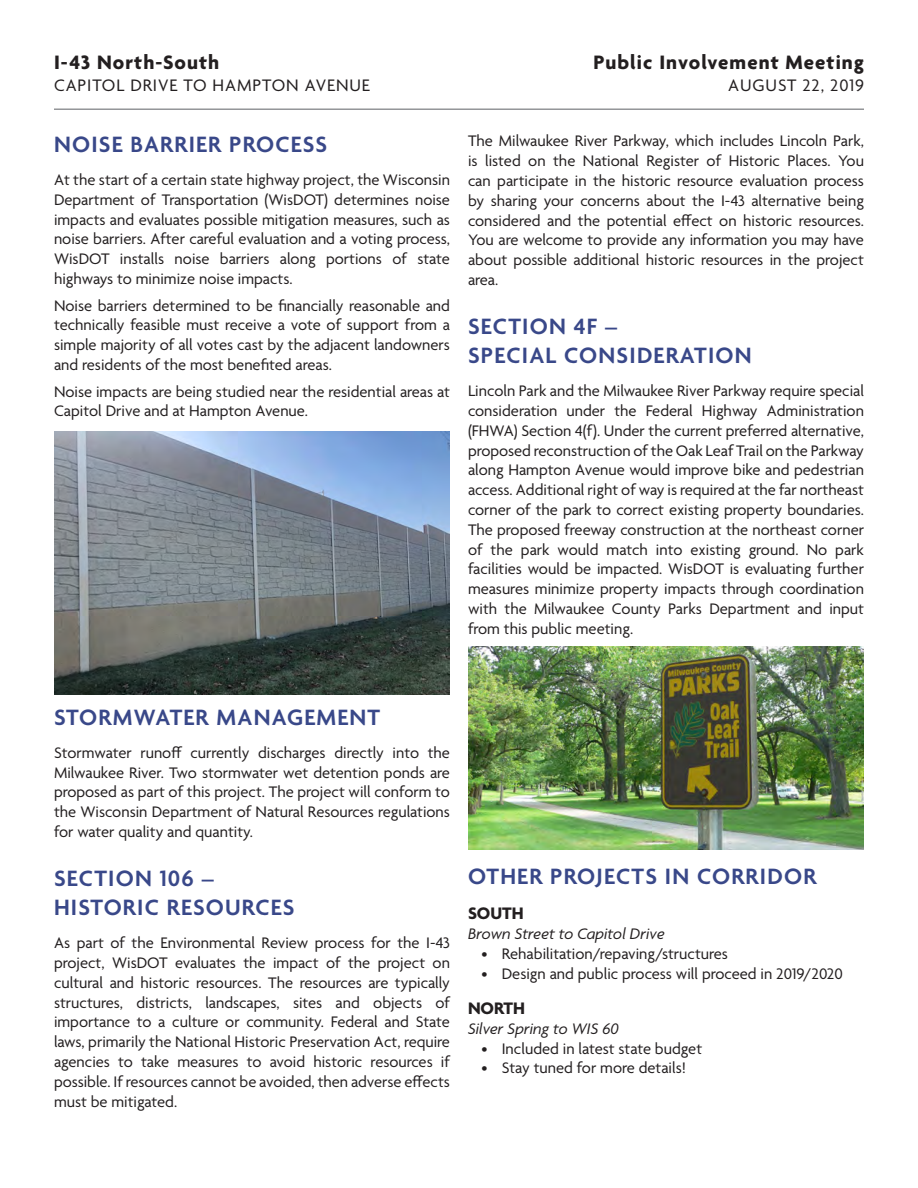
<style>
.page{position:relative;width:918px;height:1188px;background:#fff}
.page>*{position:absolute;margin:0;border:0;box-sizing:border-box;transform-origin:0 0}
.t1{font:600 24px/28.8px "Agenda";letter-spacing:.05em;color:#394889}
.t2{font:700 21px "Agenda";letter-spacing:.05em;color:#231f20}
.t3{font:18px "Agenda";letter-spacing:.05em;color:#231f20}
.t4{font:700 18px "Agenda";color:#231f20}
.t5{font:16.5px/19.8px "Agenda";color:#231f20;text-align:justify}
.t6{font:italic 16.5px "Agenda";color:#231f20}
</style>
<div class="page">
<hr style="left:54px;top:108px;width:810px;height:2px;background:#939598">
<img style="left:468px;top:646px;width:396px;height:203px">
<img style="left:54px;top:432px;width:396px;height:263px">
<p class="t2" style="left:54px;top:51px;width:167px">I-43 North-South</p>
<p class="t3" style="left:54px;top:75px;width:318px">CAPITOL DRIVE TO HAMPTON AVENUE</p>
<p class="t1" style="left:54px;top:131px;width:275px">NOISE BARRIER PROCESS</p>
<p class="t5" style="left:54px;top:171px;width:398px">At the start of a certain state highway project, the Wisconsin Department of Transportation (WisDOT) determines noise impacts and evaluates possible mitigation measures, such as noise barriers. After careful evaluation and a voting process, WisDOT installs noise barriers along portions of state highways to minimize noise impacts.</p>
<p class="t5" style="left:54px;top:296px;width:398px">Noise barriers determined to be financially reasonable and technically feasible must receive a vote of support from a simple majority of all votes cast by the adjacent landowners and residents of the most benefited areas.</p>
<p class="t5" style="left:54px;top:382px;width:398px">Noise impacts are being studied near the residential areas at<br>Capitol Drive and at Hampton Avenue.</p>
<p class="t2" style="left:593px;top:51px;width:272px">Public Involvement Meeting</p>
<p class="t3" style="left:728px;top:75px;width:137px">AUGUST 22, 2019</p>
<p class="t5" style="left:468px;top:132px;width:398px">The Milwaukee River Parkway, which includes Lincoln Park, is listed on the National Register of Historic Places. You can participate in the historic resource evaluation process by sharing your concerns about the I-43 alternative being considered and the potential effect on historic resources.<br>You are welcome to provide any information you may have about possible additional historic resources in the project area.</p>
<p class="t1" style="left:468px;top:313px;width:285px">SECTION 4F –<br>SPECIAL CONSIDERATION</p>
<p class="t5" style="left:468px;top:382px;width:398px">Lincoln Park and the Milwaukee River Parkway require special consideration under the Federal Highway Administration (FHWA) Section 4(f). Under the current preferred alternative, proposed reconstruction of the Oak Leaf Trail on the Parkway along Hampton Avenue would improve bike and pedestrian access. Additional right of way is required at the far northeast corner of the park to correct existing property boundaries.<br>The proposed freeway construction at the northeast corner of the park would match into existing ground. No park facilities would be impacted. WisDOT is evaluating further measures minimize property impacts through coordination with the Milwaukee County Parks Department and input from this public meeting.</p>
<p class="t1" style="left:54px;top:704px;width:328px">STORMWATER MANAGEMENT</p>
<p class="t5" style="left:54px;top:744px;width:398px">Stormwater runoff currently discharges directly into the Milwaukee River. Two stormwater wet detention ponds are proposed as part of this project. The project will conform to the Wisconsin Department of Natural Resources regulations for water quality and quantity.</p>
<p class="t1" style="left:54px;top:866px;width:242px">SECTION 106 –<br>HISTORIC RESOURCES</p>
<p class="t5" style="left:54px;top:934px;width:398px">As part of the Environmental Review process for the I-43 project, WisDOT evaluates the impact of the project on cultural and historic resources. The resources are typically structures, districts, landscapes, sites and objects of importance to a culture or community. Federal and State laws, primarily the National Historic Preservation Act, require agencies to take measures to avoid historic resources if possible. If resources cannot be avoided, then adverse effects must be mitigated.</p>
<p class="t1" style="left:468px;top:864px;width:350px">OTHER PROJECTS IN CORRIDOR</p>
<p class="t4" style="left:468px;top:904px;width:57px">SOUTH</p>
<p class="t6" style="left:468px;top:924px;width:198px">Brown Street to Capitol Drive</p>
<p class="t5" style="left:482px;top:945px;width:248px">• Rehabilitation/repaving/structures</p>
<p class="t5" style="left:482px;top:965px;width:363px">• Design and public process will proceed in 2019/2020</p>
<p class="t4" style="left:468px;top:999px;width:58px">NORTH</p>
<p class="t6" style="left:468px;top:1019px;width:153px">Silver Spring to WIS 60</p>
<p class="t5" style="left:482px;top:1039px;width:222px">• Included in latest state budget</p>
<p class="t5" style="left:482px;top:1059px;width:206px">• Stay tuned for more details!</p>
</div>
